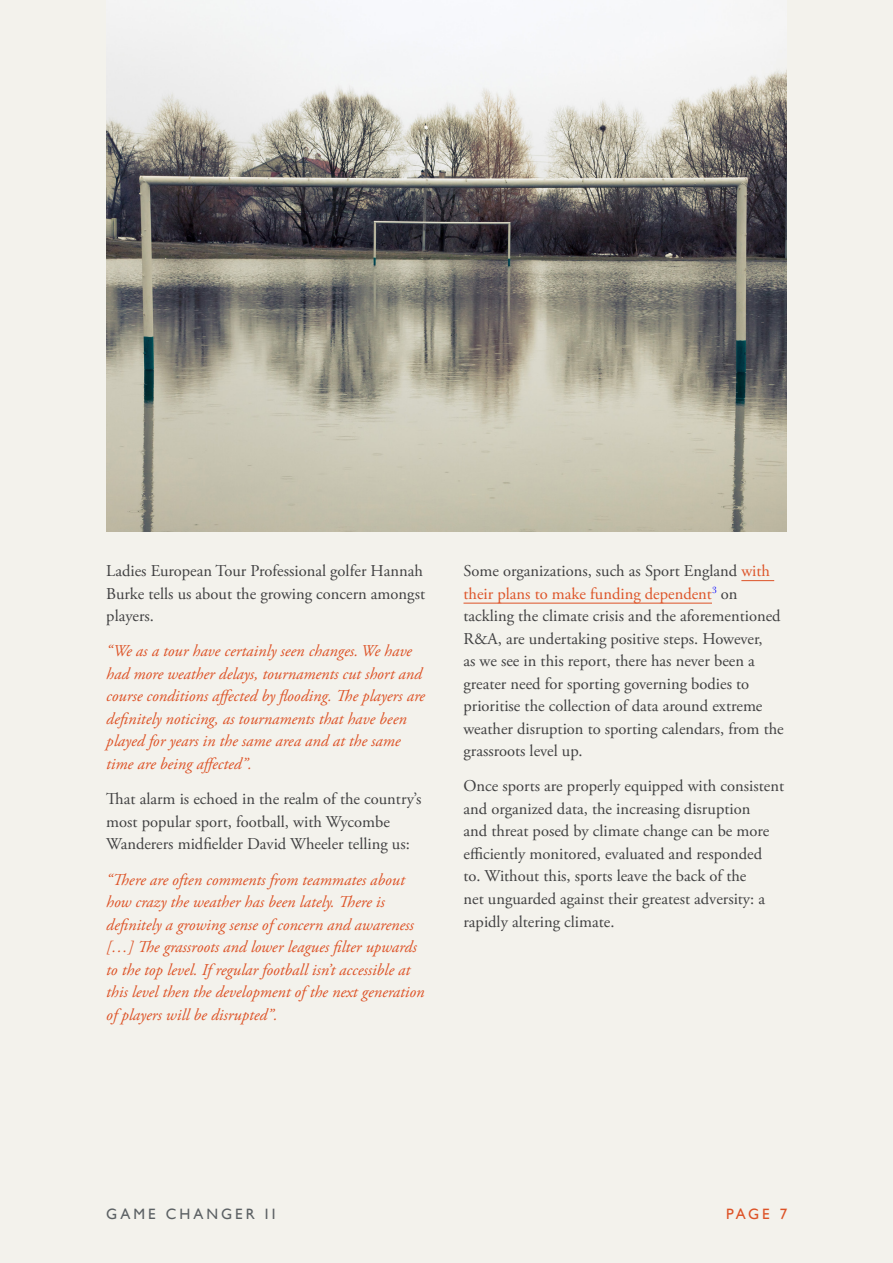
<style>
.page{position:relative;width:893px;height:1263px;background:#f3f2ec}
.page>*{position:absolute;margin:0;border:0;box-sizing:border-box;transform-origin:0 0}
.t1{font:16.5px/22.5px "Adobe Garamond Pro";color:#404041}
.t2{font:italic 16.5px/22.5px "Adobe Garamond Pro";color:#dd5327}
.t3{font:15px "Gill Sans";letter-spacing:.2em;color:#5c6164}
.t4{font:15px "Gill Sans";color:#dd5327}
.s1{color:#dd5327}
</style>
<div class="page">
<img style="left:106px;top:0;width:681px;height:531px">
<hr style="left:741px;top:580px;width:33px;height:1px;background:#dd5327">
<hr style="left:463px;top:603px;width:249px;height:1px;background:#dd5327">
<p class="t1" style="left:106px;top:560px;width:320px">Ladies European Tour Professional golfer Hannah<br>Burke tells us about the growing concern amongst players.</p>
<p class="t2" style="left:106px;top:640px;width:320px">“We as a tour have certainly seen changes. We have had more weather delays, tournaments cut short and course conditions affected by flooding. The players are definitely noticing, as tournaments that have been played for years in the same area and at the same time are being affected”.</p>
<p class="t1" style="left:106px;top:788px;width:317px">That alarm is echoed in the realm of the country’s most popular sport, football, with Wycombe<br>Wanderers midfielder David Wheeler telling us:</p>
<p class="t2" style="left:106px;top:868px;width:320px">“There are often comments from teammates about how crazy the weather has been lately. There is definitely a growing sense of concern and awareness […] The grassroots and lower leagues filter upwards to the top level. If regular football isn’t accessible at this level then the development of the next generation of players will be disrupted”.</p>
<p class="t1" style="left:463px;top:560px;width:322px">Some organizations, such as Sport England <span class="s1">with their plans to make funding dependent</span><sup>3</sup> on tackling the climate crisis and the aforementioned R&amp;A, are undertaking positive steps. However,<br>as we see in this report, there has never been a greater need for sporting governing bodies to prioritise the collection of data around extreme weather disruption to sporting calendars, from the grassroots level up.</p>
<p class="t1" style="left:463px;top:775px;width:322px">Once sports are properly equipped with consistent and organized data, the increasing disruption<br>and threat posed by climate change can be more efficiently monitored, evaluated and responded<br>to. Without this, sports leave the back of the<br>net unguarded against their greatest adversity: a rapidly altering climate.</p>
<p class="t3" style="left:106px;top:1205px;width:171px">GAME CHANGER II</p>
<p class="t4" style="left:726px;top:1205px;width:63px">PAGE 7</p>
</div>
